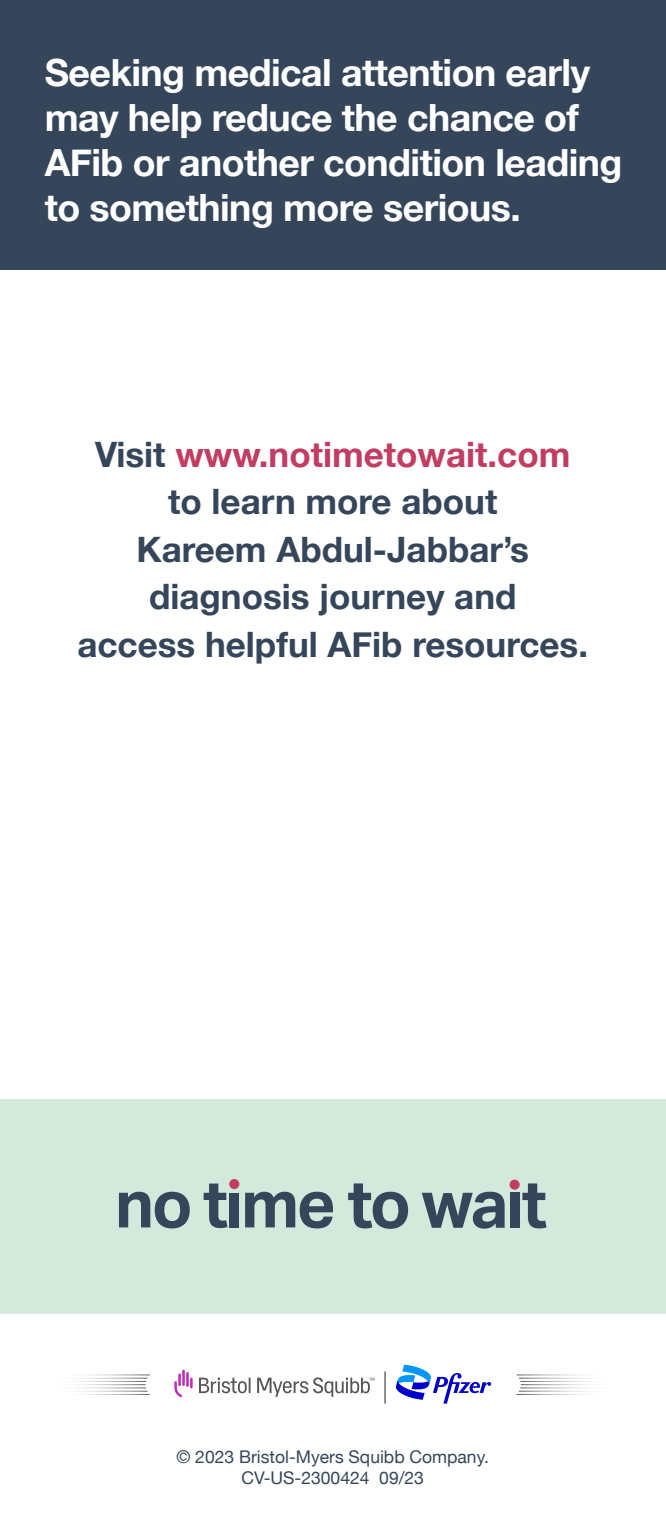
<style>
.page{position:relative;width:666px;height:1530px;background:#fff}
.page>*{position:absolute;margin:0;border:0;box-sizing:border-box;transform-origin:0 0}
.t1{font:700 37.5px/45px "Helvetica Neue";letter-spacing:-.015em;color:#fff}
.t2{font:700 35px/47.5px "Helvetica Neue";color:#35465b;text-align:center}
.t3{font:17.5px/21px "Helvetica Neue";color:#35465b;text-align:center}
.s1{color:#c13d61}
</style>
<div class="page">
<div style="left:0;top:1099px;width:666px;height:215px;background:#d4e9dc"></div>
<div style="left:0;top:0;width:666px;height:270px;background:#35465b"></div>
<svg style="left:174px;top:1370px;width:19px;height:27px"></svg>
<svg style="left:199px;top:1377px;width:175px;height:20px"></svg>
<svg style="left:516px;top:1374px;width:76px;height:21px"></svg>
<svg style="left:75px;top:1374px;width:75px;height:21px"></svg>
<svg style="left:396px;top:1365px;width:95px;height:39px"></svg>
<hr style="left:385px;top:1371px;width:1px;height:33px;background:#231f20">
<svg style="left:119px;top:1192px;width:71px;height:36px"></svg>
<svg style="left:204px;top:1184px;width:24px;height:44px"></svg>
<div style="left:230px;top:1193px;width:9px;height:34px;background:#35465b"></div>
<svg style="left:245px;top:1192px;width:88px;height:36px"></svg>
<svg style="left:348px;top:1183px;width:60px;height:46px"></svg>
<svg style="left:422px;top:1192px;width:83px;height:37px"></svg>
<div style="left:510px;top:1193px;width:10px;height:35px;background:#35465b"></div>
<svg style="left:522px;top:1183px;width:25px;height:45px"></svg>
<div style="left:229px;top:1179px;width:10px;height:10px;background:#c13d61;border-radius:50%"></div>
<div style="left:510px;top:1180px;width:10px;height:10px;background:#c13d61;border-radius:50%"></div>
<p class="t1" style="left:45px;top:51px;width:579px">Seeking medical attention early may help reduce the chance of<br>AFib or another condition leading to something more serious.</p>
<p class="t2" style="left:77px;top:431px;width:512px">Visit <span class="s1">www.notimetowait.com </span>to learn more about<br>Kareem Abdul-Jabbar’s diagnosis journey and<br>access helpful AFib resources.</p>
<p class="t3" style="left:176px;top:1447px;width:314px">© 2023 Bristol-Myers Squibb Company.<br>CV-US-2300424 09/23</p>
</div>
